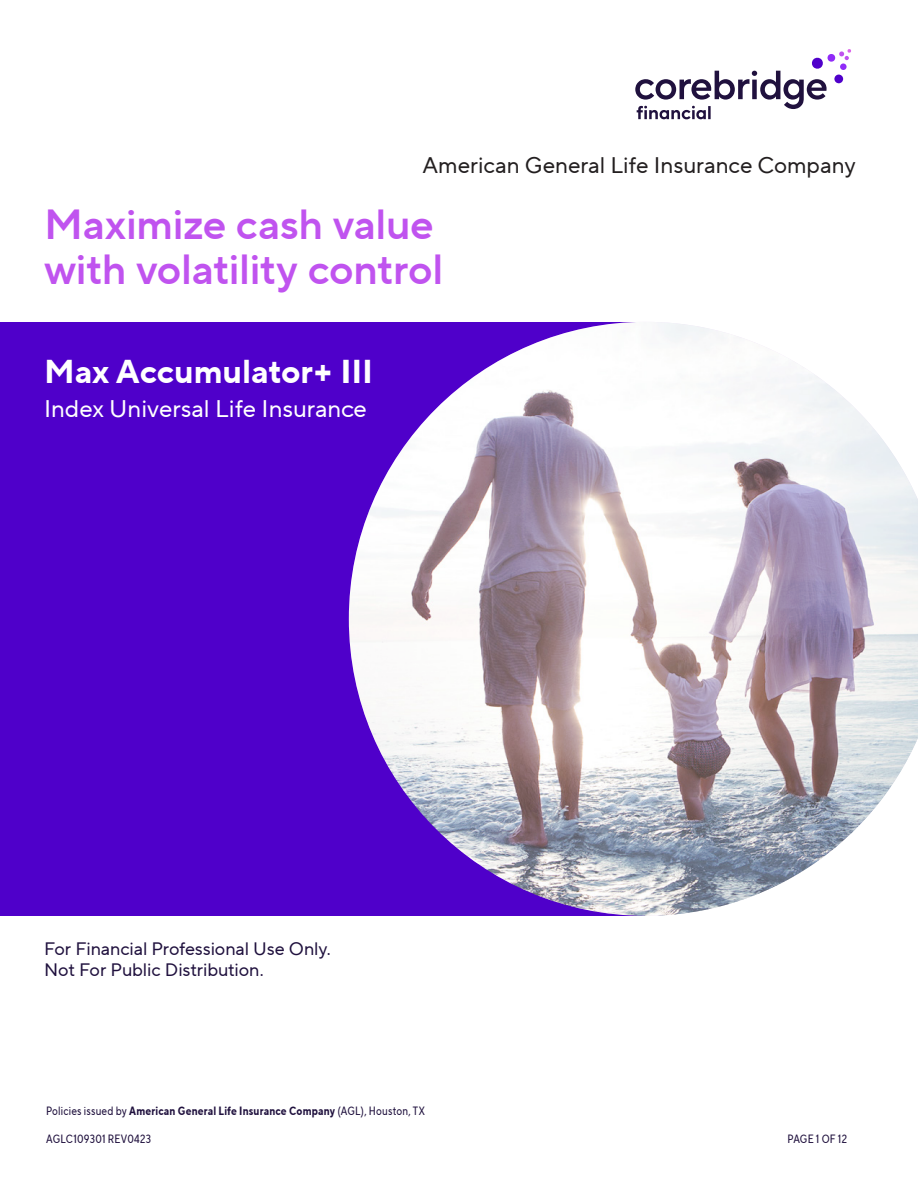
<style>
.page{position:relative;width:918px;height:1188px;background:#fff}
.page>*{position:absolute;margin:0;border:0;box-sizing:border-box;transform-origin:0 0}
.t1{font:42px/45px "TT Norms Pro Dm Bd";letter-spacing:-.01em;color:#c053ef}
.t2{font:700 33px "TT Norms Pro";color:#fff}
.t3{font:24px "TT Norms Pro";color:#fff}
.t4{font:22.5px "TT Norms Pro";color:#231f20}
.t5{font:18px "TT Norms Pro";letter-spacing:-.005em;color:#20113e}
.t6{font:700 12px "TT Norms Pro Cond";letter-spacing:.015em;color:#20113e}
.t7{font:12px "TT Norms Pro Cond";letter-spacing:.02em;color:#20113e}
.s1{font-weight:400}
</style>
<div class="page">
<div style="left:0;top:322px;width:645px;height:594px;background:#4f00ca"></div>
<svg style="left:635px;top:49px;width:216px;height:70px"></svg>
<div style="left:834px;top:74px;width:9px;height:9px;background:#4f00ca;border-radius:50%"></div>
<svg style="left:349px;top:322px;width:569px;height:594px"></svg>
<p class="t4" style="left:423px;top:149px;width:435px">American General Life Insurance Company</p>
<h1 class="t1" style="left:44px;top:201px;width:401px">Maximize cash value with volatility control</h1>
<h2 class="t2" style="left:44px;top:347px;width:331px">Max Accumulator+ III</h2>
<p class="t3" style="left:44px;top:391px;width:324px">Index Universal Life Insurance</p>
<p class="t5" style="left:44px;top:935px;width:288px">For Financial Professional Use Only.</p>
<p class="t5" style="left:44px;top:957px;width:221px">Not For Public Distribution.</p>
<p class="t6" style="left:46px;top:1102px;width:380px"><span class="s1">Policies issued by</span> American General Life Insurance Company <span class="s1">(AGL), Houston, TX</span></p>
<p class="t7" style="left:46px;top:1130px;width:107px">AGLC109301 REV0423</p>
<p class="t7" style="left:787px;top:1130px;width:61px">PAGE 1 OF 12</p>
</div>
